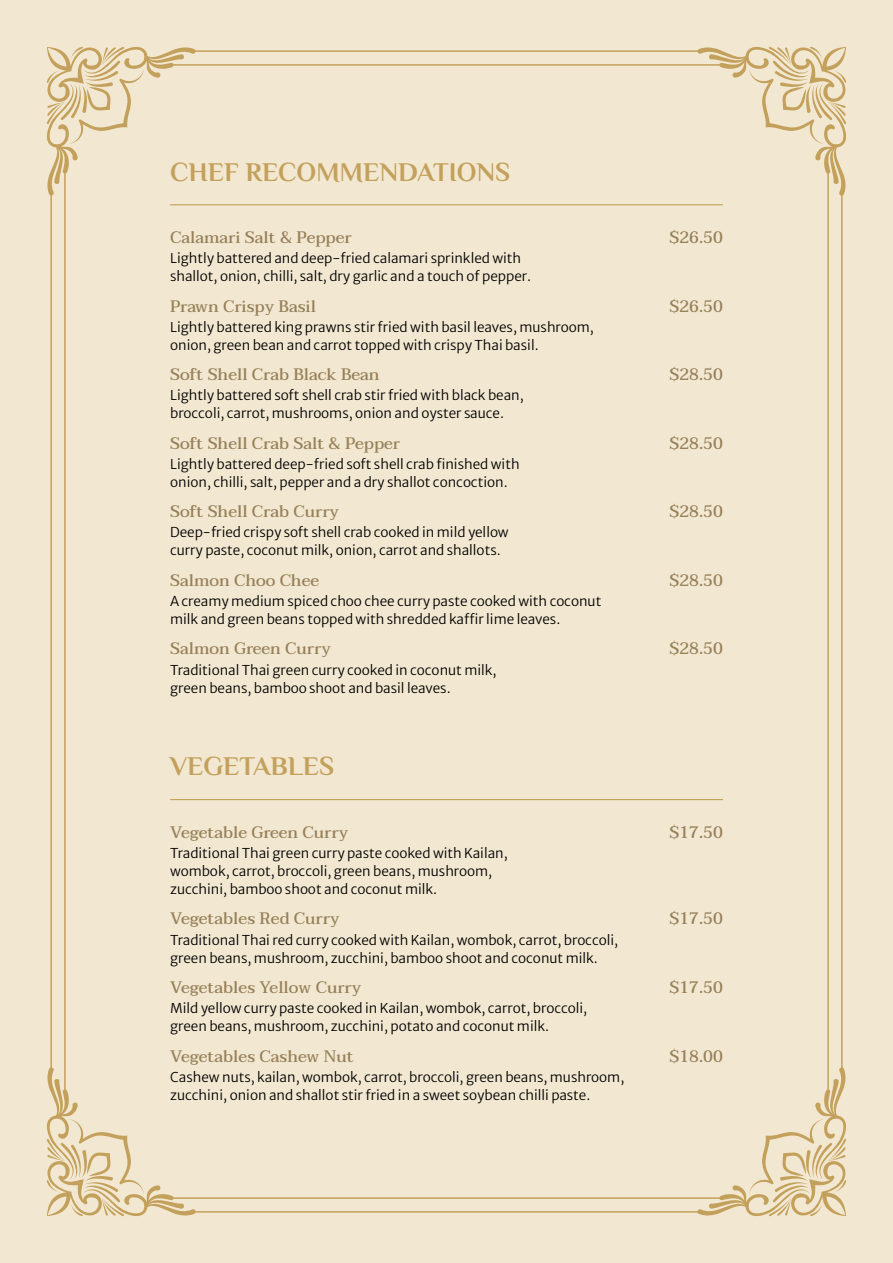
<style>
.page{position:relative;width:893px;height:1263px;background:#f2e7d0}
.page>*{position:absolute;margin:0;border:0;box-sizing:border-box;transform-origin:0 0}
.category{font:700 27px "El Messiri";color:#c3a15c}
.dish_name{font:500 16.5px "Taviraj";color:#958059}
.description{font:13.5px/18px "Merriweather Sans";color:#000}
</style>
<div class="page">
<svg style="left:697px;top:1067px;width:149px;height:149px"></svg>
<svg style="left:47px;top:1067px;width:149px;height:149px"></svg>
<svg style="left:697px;top:47px;width:149px;height:149px"></svg>
<svg style="left:47px;top:47px;width:149px;height:149px"></svg>
<hr style="left:841px;top:190px;width:2px;height:883px;background:#c3a15c">
<hr style="left:192px;top:1211px;width:509px;height:1px;background:#c3a15c">
<hr style="left:192px;top:50px;width:509px;height:2px;background:#c3a15c">
<hr style="left:50px;top:190px;width:2px;height:883px;background:#c3a15c">
<hr style="left:827px;top:172px;width:2px;height:919px;background:#c3a15c">
<hr style="left:171px;top:1197px;width:551px;height:2px;background:#c3a15c">
<hr style="left:171px;top:64px;width:551px;height:2px;background:#c3a15c">
<hr style="left:64px;top:172px;width:2px;height:919px;background:#c3a15c">
<hr style="left:170px;top:204px;width:553px;height:1px;background:#c3a15c">
<hr style="left:170px;top:799px;width:553px;height:1px;background:#c3a15c">
<p class="category" style="left:170px;top:155px;width:342px">CHEF RECOMMENDATIONS</p>
<p class="dish_name" style="left:170px;top:224px;width:183px">Calamari Salt &amp; Pepper</p>
<p class="dish_name" style="left:669px;top:224px;width:55px">$26.50</p>
<p class="description" style="left:170px;top:248px;width:363px">Lightly battered and deep-fried calamari sprinkled with shallot, onion, chilli, salt, dry garlic and a touch of pepper.</p>
<p class="dish_name" style="left:170px;top:293px;width:147px">Prawn Crispy Basil</p>
<p class="dish_name" style="left:669px;top:293px;width:55px">$26.50</p>
<p class="description" style="left:170px;top:316px;width:425px">Lightly battered king prawns stir fried with basil leaves, mushroom, onion, green bean and carrot topped with crispy Thai basil.</p>
<p class="dish_name" style="left:170px;top:361px;width:211px">Soft Shell Crab Black Bean</p>
<p class="dish_name" style="left:669px;top:361px;width:55px">$28.50</p>
<p class="description" style="left:170px;top:385px;width:355px">Lightly battered soft shell crab stir fried with black bean, broccoli, carrot, mushrooms, onion and oyster sauce.</p>
<p class="dish_name" style="left:170px;top:430px;width:232px">Soft Shell Crab Salt &amp; Pepper</p>
<p class="dish_name" style="left:669px;top:430px;width:55px">$28.50</p>
<p class="description" style="left:170px;top:453px;width:351px">Lightly battered deep-fried soft shell crab finished with onion, chilli, salt, pepper and a dry shallot concoction.</p>
<p class="dish_name" style="left:170px;top:498px;width:171px">Soft Shell Crab Curry</p>
<p class="dish_name" style="left:669px;top:498px;width:55px">$28.50</p>
<p class="description" style="left:170px;top:522px;width:340px">Deep-fried crispy soft shell crab cooked in mild yellow curry paste, coconut milk, onion, carrot and shallots.</p>
<p class="dish_name" style="left:170px;top:567px;width:151px">Salmon Choo Chee</p>
<p class="dish_name" style="left:669px;top:567px;width:55px">$28.50</p>
<p class="description" style="left:170px;top:590px;width:433px">A creamy medium spiced choo chee curry paste cooked with coconut milk and green beans topped with shredded kaffir lime leaves.</p>
<p class="dish_name" style="left:170px;top:636px;width:162px">Salmon Green Curry</p>
<p class="dish_name" style="left:669px;top:636px;width:55px">$28.50</p>
<p class="description" style="left:170px;top:659px;width:328px">Traditional Thai green curry cooked in coconut milk, green beans, bamboo shoot and basil leaves.</p>
<p class="category" style="left:170px;top:750px;width:166px">VEGETABLES</p>
<p class="dish_name" style="left:170px;top:819px;width:180px">Vegetable Green Curry</p>
<p class="dish_name" style="left:669px;top:819px;width:55px">$17.50</p>
<p class="description" style="left:170px;top:842px;width:339px">Traditional Thai green curry paste cooked with Kailan, wombok, carrot, broccoli, green beans, mushroom, zucchini, bamboo shoot and coconut milk.</p>
<p class="dish_name" style="left:170px;top:905px;width:171px">Vegetables Red Curry</p>
<p class="dish_name" style="left:669px;top:905px;width:55px">$17.50</p>
<p class="description" style="left:170px;top:929px;width:450px">Traditional Thai red curry cooked with Kailan, wombok, carrot, broccoli, green beans, mushroom, zucchini, bamboo shoot and coconut milk.</p>
<p class="dish_name" style="left:170px;top:974px;width:193px">Vegetables Yellow Curry</p>
<p class="dish_name" style="left:669px;top:974px;width:55px">$17.50</p>
<p class="description" style="left:170px;top:998px;width:419px">Mild yellow curry paste cooked in Kailan, wombok, carrot, broccoli, green beans, mushroom, zucchini, potato and coconut milk.</p>
<p class="dish_name" style="left:170px;top:1043px;width:185px">Vegetables Cashew Nut</p>
<p class="dish_name" style="left:669px;top:1043px;width:55px">$18.00</p>
<p class="description" style="left:170px;top:1066px;width:456px">Cashew nuts, kailan, wombok, carrot, broccoli, green beans, mushroom, zucchini, onion and shallot stir fried in a sweet soybean chilli paste.</p>
</div>
